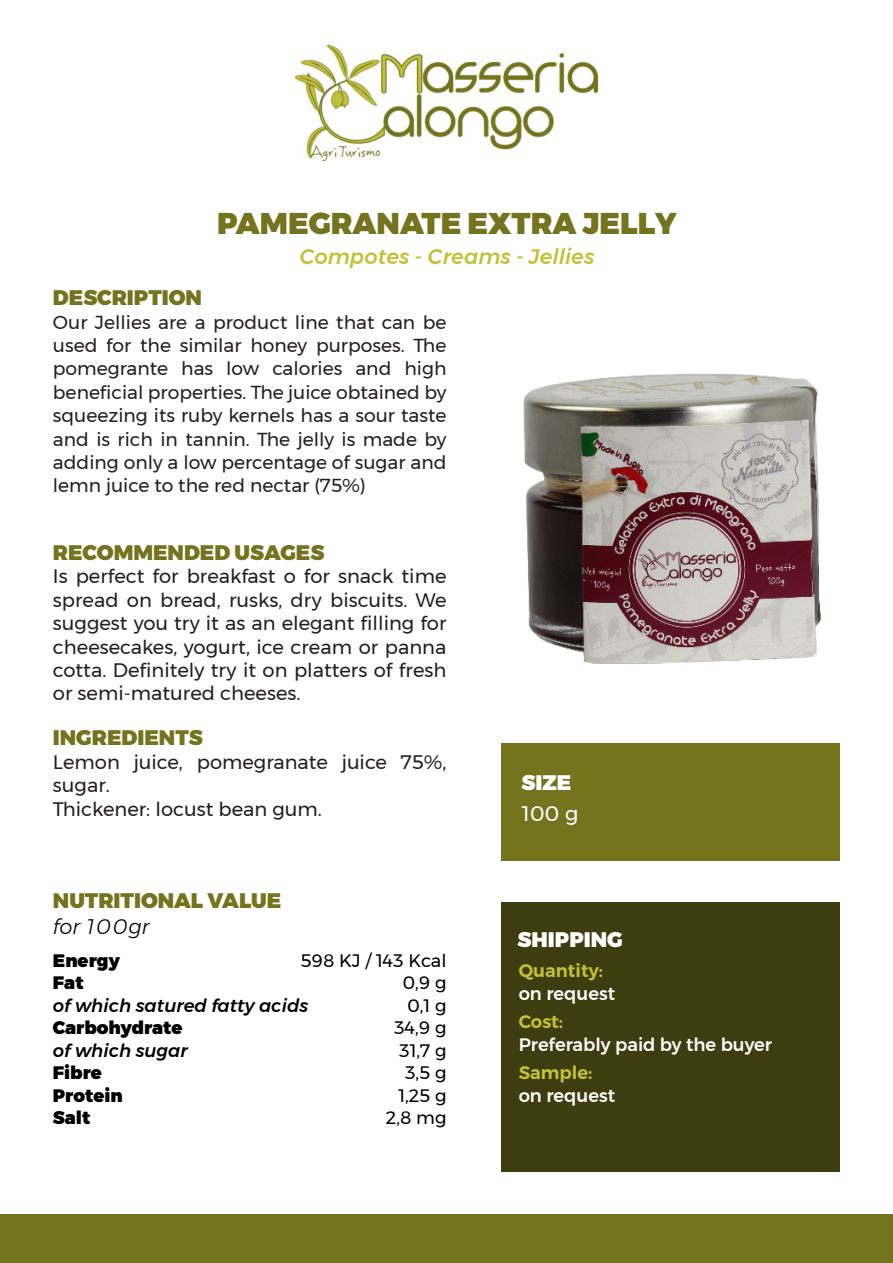
<style>
.page{position:relative;width:893px;height:1263px;background:#fff}
.page>*{position:absolute;margin:0;border:0;box-sizing:border-box;transform-origin:0 0}
.t1{font:900 30px "Montserrat";color:#74741e}
.t2{font:900 21px "Montserrat";color:#74741e}
.t3{font:italic 500 21px "Montserrat";color:#c1c238}
.t4{font:900 21px "Montserrat";color:#fff}
.t5{font:italic 300 21px "Montserrat";color:#000}
.t6{font:21px "Montserrat";color:#fff}
.t7{font:19.5px/23.4px "Montserrat";color:#231f20;text-align:justify}
.t8{font:18.75px/23.4px "Montserrat";color:#231f20;text-align:justify}
.t9{font:18px "Montserrat";color:#000001}
.t10{font:500 18px "Montserrat";color:#fff}
.t11{font:900 18px "Montserrat";color:#000001}
.t12{font:italic 500 18px "Montserrat";color:#000001}
.t13{font:600 18px "Montserrat";color:#c1c238}
</style>
<div class="page">
<div style="left:0;top:1214px;width:893px;height:49px;background:#74741e"></div>
<img style="left:295px;top:45px;width:303px;height:115px">
<div style="left:501px;top:902px;width:339px;height:269px;background:#3d3d10"></div>
<div style="left:501px;top:743px;width:339px;height:118px;background:#74741e"></div>
<img style="left:522px;top:374px;width:299px;height:290px">
<p class="t1" style="left:217px;top:199px;width:461px">PAMEGRANATE EXTRA JELLY</p>
<p class="t3" style="left:300px;top:241px;width:296px">Compotes - Creams - Jellies</p>
<p class="t2" style="left:53px;top:280px;width:151px">DESCRIPTION</p>
<p class="t8" style="left:53px;top:310px;width:395px">Our Jellies are a product line that can be used for the similar honey purposes. The pomegrante has low calories and high beneficial properties. The juice obtained by squeezing its ruby kernels has a sour taste and is rich in tannin. The jelly is made by adding only a low percentage of sugar and lemn juice to the red nectar (75%)</p>
<p class="t2" style="left:53px;top:535px;width:273px">RECOMMENDED USAGES</p>
<p class="t7" style="left:53px;top:564px;width:395px">Is perfect for breakfast o for snack time spread on bread, rusks, dry biscuits. We suggest you try it as an elegant filling for cheesecakes, yogurt, ice cream or panna cotta. Definitely try it on platters of fresh or semi-matured cheeses.</p>
<p class="t2" style="left:53px;top:721px;width:151px">INGREDIENTS</p>
<p class="t7" style="left:53px;top:750px;width:395px">Lemon juice, pomegranate juice 75%, sugar.</p>
<p class="t7" style="left:53px;top:797px;width:271px">Thickener: locust bean gum.</p>
<p class="t2" style="left:53px;top:883px;width:230px">NUTRITIONAL VALUE</p>
<p class="t5" style="left:53px;top:910px;width:98px">for 100gr</p>
<p class="t11" style="left:53px;top:945px;width:68px">Energy</p>
<p class="t9" style="left:301px;top:946px;width:147px">598 KJ / 143 Kcal</p>
<p class="t11" style="left:53px;top:968px;width:32px">Fat</p>
<p class="t9" style="left:402px;top:969px;width:46px">0,9 g</p>
<p class="t12" style="left:53px;top:991px;width:257px">of which satured fatty acids</p>
<p class="t9" style="left:407px;top:991px;width:41px">0,1 g</p>
<p class="t11" style="left:53px;top:1013px;width:131px">Carbohydrate</p>
<p class="t9" style="left:394px;top:1014px;width:54px">34,9 g</p>
<p class="t12" style="left:53px;top:1036px;width:136px">of which sugar</p>
<p class="t9" style="left:399px;top:1036px;width:49px">31,7 g</p>
<p class="t11" style="left:53px;top:1058px;width:51px">Fibre</p>
<p class="t9" style="left:405px;top:1059px;width:43px">3,5 g</p>
<p class="t11" style="left:53px;top:1080px;width:71px">Protein</p>
<p class="t9" style="left:398px;top:1081px;width:49px">1,25 g</p>
<p class="t11" style="left:53px;top:1103px;width:39px">Salt</p>
<p class="t9" style="left:386px;top:1104px;width:62px">2,8 mg</p>
<p class="t4" style="left:521px;top:765px;width:51px">SIZE</p>
<p class="t6" style="left:522px;top:798px;width:58px">100 g</p>
<p class="t4" style="left:518px;top:922px;width:107px">SHIPPING</p>
<p class="t13" style="left:519px;top:957px;width:86px">Quantity:</p>
<p class="t10" style="left:519px;top:979px;width:98px">on request</p>
<p class="t13" style="left:519px;top:1008px;width:46px">Cost:</p>
<p class="t10" style="left:519px;top:1030px;width:255px">Preferably paid by the buyer</p>
<p class="t13" style="left:519px;top:1059px;width:75px">Sample:</p>
<p class="t10" style="left:519px;top:1081px;width:98px">on request</p>
</div>
